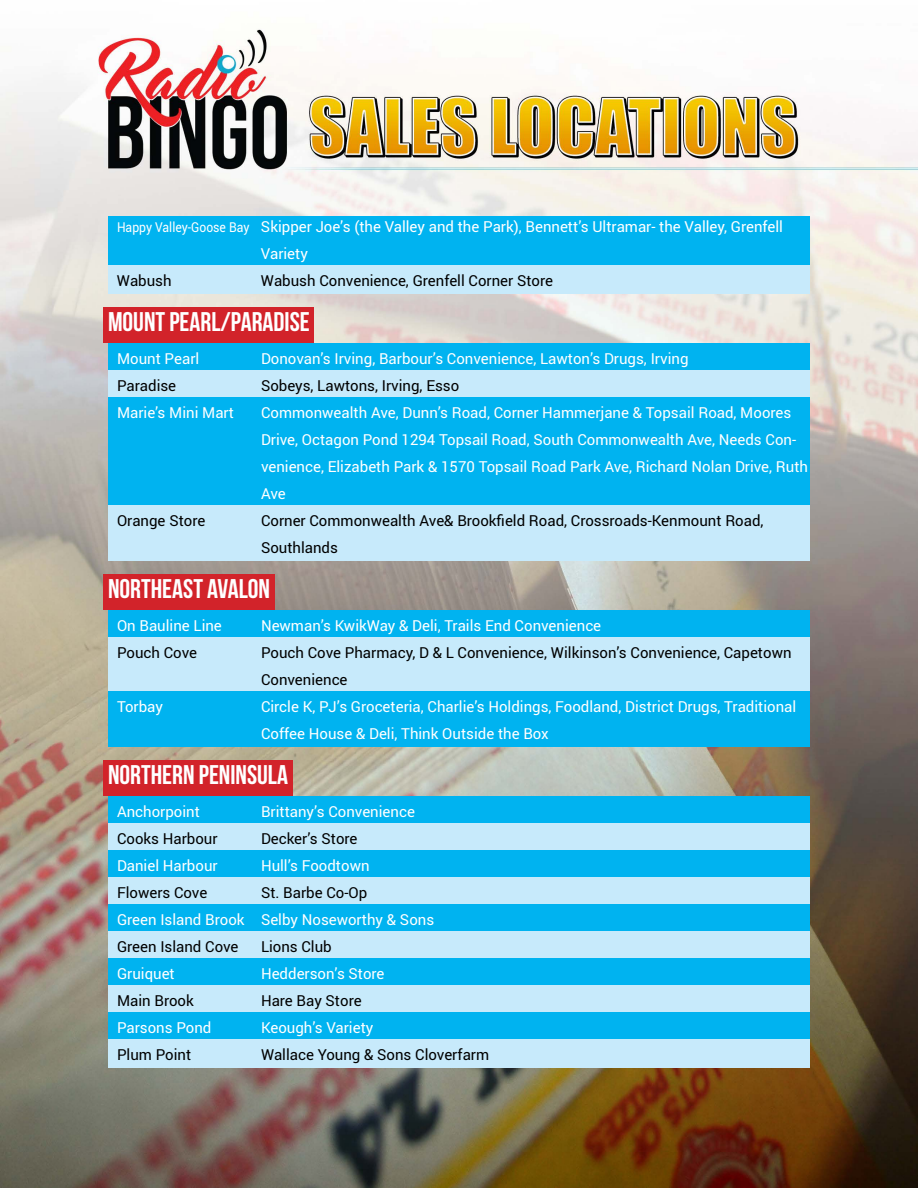
<style>
.page{position:relative;width:918px;height:1188px;background:#fff}
.page>*{position:absolute;margin:0;border:0;box-sizing:border-box;transform-origin:0 0}
.t1{font:27px "Bebas Neue";color:#fff}
.t2{font:15px/27px "Roboto";color:#fff}
.t3{font:15px/27px "Roboto";color:#000}
.s1{font-size:13.5px}
</style>
<div class="page">
<img style="left:0;top:29px;width:918px;height:1159px">
<div style="left:108px;top:216px;width:702px;height:51px;background:#00b3f0"></div>
<div style="left:108px;top:266px;width:702px;height:28px;background:#c7eafb"></div>
<div style="left:104px;top:307px;width:210px;height:36px;background:#d2232a"></div>
<div style="left:108px;top:344px;width:702px;height:28px;background:#00b3f0"></div>
<div style="left:108px;top:370px;width:702px;height:29px;background:#c7eafb"></div>
<div style="left:108px;top:398px;width:702px;height:109px;background:#00b3f0"></div>
<div style="left:108px;top:506px;width:702px;height:55px;background:#c7eafb"></div>
<div style="left:104px;top:574px;width:171px;height:36px;background:#d2232a"></div>
<div style="left:108px;top:610px;width:702px;height:29px;background:#00b3f0"></div>
<div style="left:108px;top:638px;width:702px;height:55px;background:#c7eafb"></div>
<div style="left:108px;top:692px;width:702px;height:55px;background:#00b3f0"></div>
<div style="left:104px;top:760px;width:189px;height:36px;background:#d2232a"></div>
<div style="left:108px;top:796px;width:702px;height:29px;background:#00b3f0"></div>
<div style="left:108px;top:824px;width:702px;height:28px;background:#c7eafb"></div>
<div style="left:108px;top:850px;width:702px;height:29px;background:#00b3f0"></div>
<div style="left:108px;top:878px;width:702px;height:28px;background:#c7eafb"></div>
<div style="left:108px;top:904px;width:702px;height:29px;background:#00b3f0"></div>
<div style="left:108px;top:932px;width:702px;height:28px;background:#c7eafb"></div>
<div style="left:108px;top:958px;width:702px;height:29px;background:#00b3f0"></div>
<div style="left:108px;top:986px;width:702px;height:28px;background:#c7eafb"></div>
<div style="left:108px;top:1012px;width:702px;height:29px;background:#00b3f0"></div>
<div style="left:108px;top:1040px;width:702px;height:28px;background:#c7eafb"></div>
<p class="t2" style="left:261px;top:212px;width:524px;text-indent:-144px"><span class="s1">Happy Valley-Goose Bay</span> Skipper Joe’s (the Valley and the Park), Bennett’s Ultramar- the Valley, Grenfell<br>Variety</p>
<p class="t3" style="left:117px;top:266px;width:56px">Wabush</p>
<p class="t3" style="left:261px;top:266px;width:294px">Wabush Convenience, Grenfell Corner Store</p>
<h1 class="t1" style="left:108px;top:306px;width:203px">MOUNT PEARL/PARADISE</h1>
<p class="t2" style="left:117px;top:344px;width:84px">Mount Pearl</p>
<p class="t2" style="left:261px;top:344px;width:429px">Donovan’s Irving, Barbour’s Convenience, Lawton’s Drugs, Irving</p>
<p class="t3" style="left:117px;top:371px;width:61px">Paradise</p>
<p class="t3" style="left:261px;top:371px;width:200px">Sobeys, Lawtons, Irving, Esso</p>
<p class="t2" style="left:117px;top:398px;width:119px">Marie’s Mini Mart</p>
<p class="t2" style="left:261px;top:398px;width:549px">Commonwealth Ave, Dunn’s Road, Corner Hammerjane &amp; Topsail Road, Moores Drive, Octagon Pond 1294 Topsail Road, South Commonwealth Ave, Needs Con&shy;venience, Elizabeth Park &amp; 1570 Topsail Road Park Ave, Richard Nolan Drive, Ruth Ave</p>
<p class="t3" style="left:117px;top:506px;width:90px">Orange Store</p>
<p class="t3" style="left:261px;top:506px;width:504px">Corner Commonwealth Ave&amp; Brookfield Road, Crossroads-Kenmount Road,<br>Southlands</p>
<h1 class="t1" style="left:108px;top:573px;width:164px">NORTHEAST AVALON</h1>
<p class="t2" style="left:117px;top:611px;width:106px">On Bauline Line</p>
<p class="t2" style="left:261px;top:611px;width:342px">Newman’s KwikWay &amp; Deli, Trails End Convenience</p>
<p class="t3" style="left:117px;top:638px;width:82px">Pouch Cove</p>
<p class="t3" style="left:261px;top:638px;width:532px">Pouch Cove Pharmacy, D &amp; L Convenience, Wilkinson’s Convenience, Capetown<br>Convenience</p>
<p class="t2" style="left:117px;top:692px;width:47px">Torbay</p>
<p class="t2" style="left:261px;top:692px;width:537px">Circle K, PJ’s Groceteria, Charlie’s Holdings, Foodland, District Drugs, Traditional<br>Coffee House &amp; Deli, Think Outside the Box</p>
<h1 class="t1" style="left:108px;top:759px;width:182px">NORTHERN PENINSULA</h1>
<p class="t2" style="left:117px;top:797px;width:84px">Anchorpoint</p>
<p class="t2" style="left:261px;top:797px;width:155px">Brittany’s Convenience</p>
<p class="t3" style="left:117px;top:824px;width:102px">Cooks Harbour</p>
<p class="t3" style="left:261px;top:824px;width:98px">Decker’s Store</p>
<p class="t2" style="left:117px;top:851px;width:102px">Daniel Harbour</p>
<p class="t2" style="left:261px;top:851px;width:110px">Hull’s Foodtown</p>
<p class="t3" style="left:117px;top:878px;width:92px">Flowers Cove</p>
<p class="t3" style="left:261px;top:878px;width:108px">St. Barbe Co-Op</p>
<p class="t2" style="left:117px;top:905px;width:319px">Green Island Brook Selby Noseworthy &amp; Sons</p>
<p class="t3" style="left:117px;top:932px;width:123px">Green Island Cove</p>
<p class="t3" style="left:261px;top:932px;width:72px">Lions Club</p>
<p class="t2" style="left:117px;top:959px;width:59px">Gruiquet</p>
<p class="t2" style="left:261px;top:959px;width:125px">Hedderson’s Store</p>
<p class="t3" style="left:117px;top:986px;width:78px">Main Brook</p>
<p class="t3" style="left:261px;top:986px;width:102px">Hare Bay Store</p>
<p class="t2" style="left:117px;top:1013px;width:96px">Parsons Pond</p>
<p class="t2" style="left:261px;top:1013px;width:114px">Keough’s Variety</p>
<p class="t3" style="left:117px;top:1040px;width:76px">Plum Point</p>
<p class="t3" style="left:261px;top:1040px;width:230px">Wallace Young &amp; Sons Cloverfarm</p>
</div>
